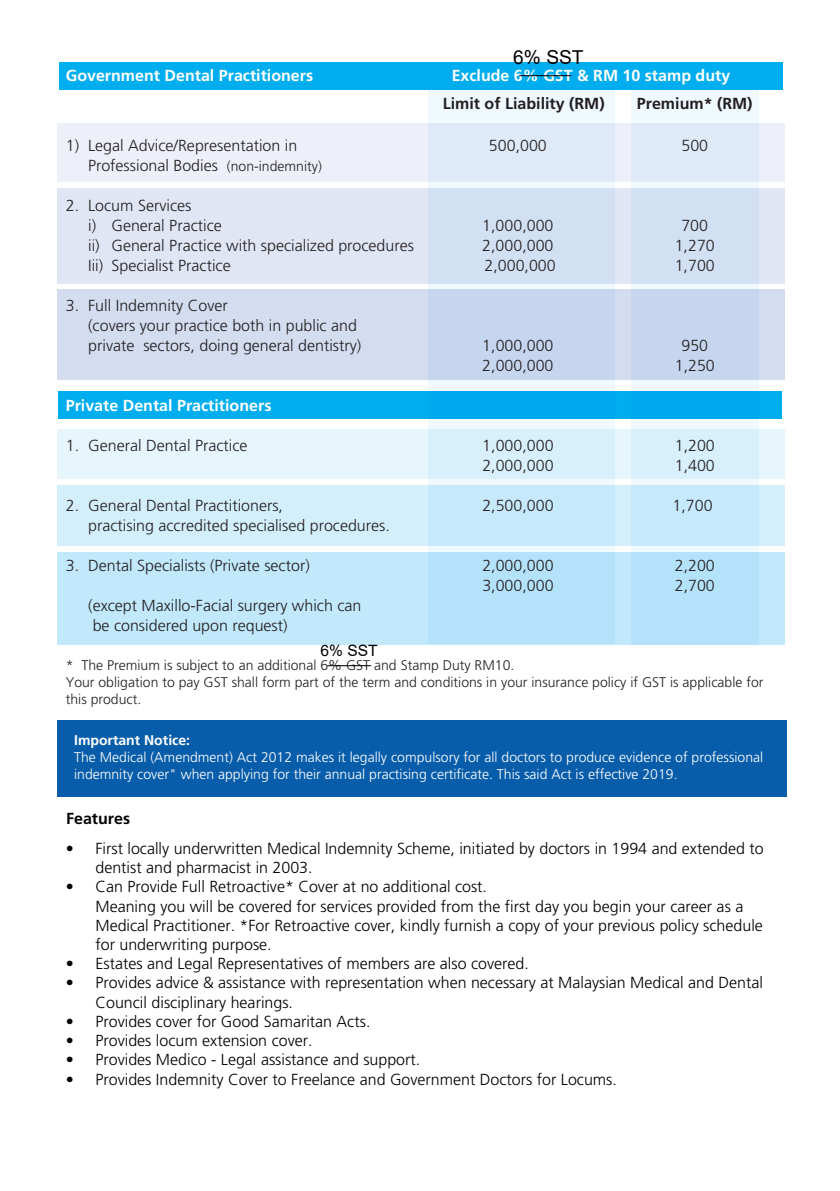
<style>
.page{position:relative;width:840px;height:1191px;background:#fff}
.page>*{position:absolute;margin:0;border:0;box-sizing:border-box;transform-origin:0 0}
.t1{font:19.2px "Arial";color:#000}
.t2{font:300 16px/19.2px "Frutiger";color:#010101}
.t3{font:300 16px/20px "Frutiger";color:#231f20}
.t4{font:700 16px "Frutiger";color:#fff}
.t5{font:700 16px "Frutiger";color:#231f20}
.t6{font:700 16px "Frutiger";color:#010101}
.t7{font:15.6px "Arial";color:#000}
.t8{font:300 14px/16.8px "Frutiger";color:#fff}
.t9{font:300 14px/16.8px "Frutiger";color:#231f20}
.t10{font:700 14px "Frutiger";color:#fff}
.s1{font-size:14px}
</style>
<div class="page">
<div style="left:57px;top:720px;width:729px;height:77px;background:#085daa"></div>
<div style="left:57px;top:429px;width:727px;height:50px;background:#e7f6fd"></div>
<div style="left:57px;top:485px;width:727px;height:60px;background:#d4effc"></div>
<div style="left:57px;top:123px;width:727px;height:58px;background:#eef0f9"></div>
<div style="left:57px;top:188px;width:727px;height:95px;background:#e1e6f4"></div>
<div style="left:57px;top:289px;width:727px;height:91px;background:#d4dcf0"></div>
<div style="left:57px;top:552px;width:727px;height:92px;background:#c1e8fb"></div>
<div style="left:59px;top:62px;width:723px;height:27px;background:#00aeef"></div>
<div style="left:58px;top:391px;width:723px;height:27px;background:#00aeef"></div>
<svg style="left:428px;top:90px;width:186px;height:554px"></svg>
<svg style="left:630px;top:90px;width:128px;height:554px"></svg>
<p class="t1" style="left:513px;top:44px;width:72px">6% SST</p>
<p class="t4" style="left:66px;top:66px;width:249px">Government Dental Practitioners</p>
<p class="t4" style="left:451px;top:66px;width:280px">Exclude 6% GST &amp; RM 10 stamp duty</p>
<p class="t5" style="left:442px;top:94px;width:163px">Limit of Liability (RM)</p>
<p class="t5" style="left:636px;top:94px;width:117px">Premium* (RM)</p>
<p class="t3" style="left:66px;top:135px;width:233px">1) Legal Advice/Representation in</p>
<p class="t3" style="left:488px;top:135px;width:59px">500,000</p>
<p class="t3" style="left:681px;top:135px;width:28px">500</p>
<p class="t3" style="left:88px;top:155px;width:235px">Professional Bodies <span class="s1">(non-indemnity)</span></p>
<p class="t3" style="left:88px;top:195px;width:135px;text-indent:-22px">2. Locum Services<br>i) General Practice</p>
<p class="t7" style="left:519px;top:56px;width:53px">______</p>
<p class="t4" style="left:77px;top:72px;width:130px">Important Notice</p>
<p class="t3" style="left:482px;top:215px;width:73px">1,000,000</p>
<p class="t3" style="left:681px;top:215px;width:28px">700</p>
<p class="t3" style="left:88px;top:235px;width:327px">ii) General Practice with specialized procedures</p>
<p class="t3" style="left:482px;top:235px;width:73px">2,000,000</p>
<p class="t3" style="left:674px;top:235px;width:42px">1,270</p>
<p class="t3" style="left:88px;top:255px;width:144px">Iii) Specialist Practice</p>
<p class="t3" style="left:484px;top:255px;width:73px">2,000,000</p>
<p class="t3" style="left:674px;top:255px;width:42px">1,700</p>
<p class="t3" style="left:88px;top:295px;width:274px;text-indent:-22px">3. Full Indemnity Cover<br>(covers your practice both in public and private sectors, doing general dentistry)</p>
<p class="t3" style="left:482px;top:335px;width:73px">1,000,000</p>
<p class="t3" style="left:681px;top:335px;width:28px">950</p>
<p class="t3" style="left:482px;top:355px;width:73px">2,000,000</p>
<p class="t3" style="left:674px;top:355px;width:42px">1,250</p>
<p class="t4" style="left:66px;top:396px;width:207px">Private Dental Practitioners</p>
<p class="t3" style="left:66px;top:435px;width:183px">1. General Dental Practice</p>
<p class="t3" style="left:482px;top:435px;width:73px">1,000,000</p>
<p class="t3" style="left:674px;top:435px;width:42px">1,200</p>
<p class="t3" style="left:482px;top:455px;width:73px">2,000,000</p>
<p class="t3" style="left:674px;top:455px;width:42px">1,400</p>
<p class="t3" style="left:66px;top:495px;width:219px">2. General Dental Practitioners,</p>
<p class="t3" style="left:482px;top:495px;width:73px">2,500,000</p>
<p class="t3" style="left:672px;top:495px;width:42px">1,700</p>
<p class="t3" style="left:88px;top:515px;width:303px">practising accredited specialised procedures.</p>
<p class="t3" style="left:66px;top:555px;width:245px">3. Dental Specialists (Private sector)</p>
<p class="t3" style="left:482px;top:555px;width:73px">2,000,000</p>
<p class="t3" style="left:674px;top:555px;width:42px">2,200</p>
<p class="t3" style="left:482px;top:575px;width:73px">3,000,000</p>
<p class="t3" style="left:674px;top:575px;width:42px">2,700</p>
<p class="t3" style="left:88px;top:595px;width:274px">(except Maxillo-Facial surgery which can be considered upon request)</p>
<p class="t9" style="left:66px;top:656px;width:698px">* The Premium is subject to an additional 6% GST and Stamp Duty RM10.<br>Your obligation to pay GST shall form part of the term and conditions in your insurance policy if GST is applicable for this product.</p>
<p class="t7" style="left:320px;top:640px;width:59px">6% SST</p>
<p class="t7" style="left:328px;top:647px;width:45px">_____</p>
<p class="t10" style="left:74px;top:732px;width:117px">Important Notice:</p>
<p class="t8" style="left:74px;top:749px;width:690px">The Medical (Amendment) Act 2012 makes it legally compulsory for all doctors to produce evidence of professional indemnity cover" when applying for their annual practising certificate. This said Act is effective 2019.</p>
<p class="t6" style="left:66px;top:809px;width:66px">Features</p>
<p class="t2" style="left:95px;top:839px;width:669px;text-indent:-30px">• First locally underwritten Medical Indemnity Scheme, initiated by doctors in 1994 and extended to dentist and pharmacist in 2003.</p>
<p class="t2" style="left:95px;top:877px;width:668px;text-indent:-30px">• Can Provide Full Retroactive* Cover at no additional cost.<br>Meaning you will be covered for services provided from the first day you begin your career as a Medical Practitioner. *For Retroactive cover, kindly furnish a copy of your previous policy schedule for underwriting purpose.</p>
<p class="t2" style="left:66px;top:954px;width:464px">• Estates and Legal Representatives of members are also covered.</p>
<p class="t2" style="left:95px;top:973px;width:668px;text-indent:-30px">• Provides advice &amp; assistance with representation when necessary at Malaysian Medical and Dental<br>Council disciplinary hearings.</p>
<p class="t2" style="left:66px;top:1011px;width:306px">• Provides cover for Good Samaritan Acts.</p>
<p class="t2" style="left:66px;top:1031px;width:248px">• Provides locum extension cover.</p>
<p class="t2" style="left:66px;top:1050px;width:356px">• Provides Medico - Legal assistance and support.</p>
<p class="t2" style="left:66px;top:1069px;width:552px">• Provides Indemnity Cover to Freelance and Government Doctors for Locums.</p>
</div>
